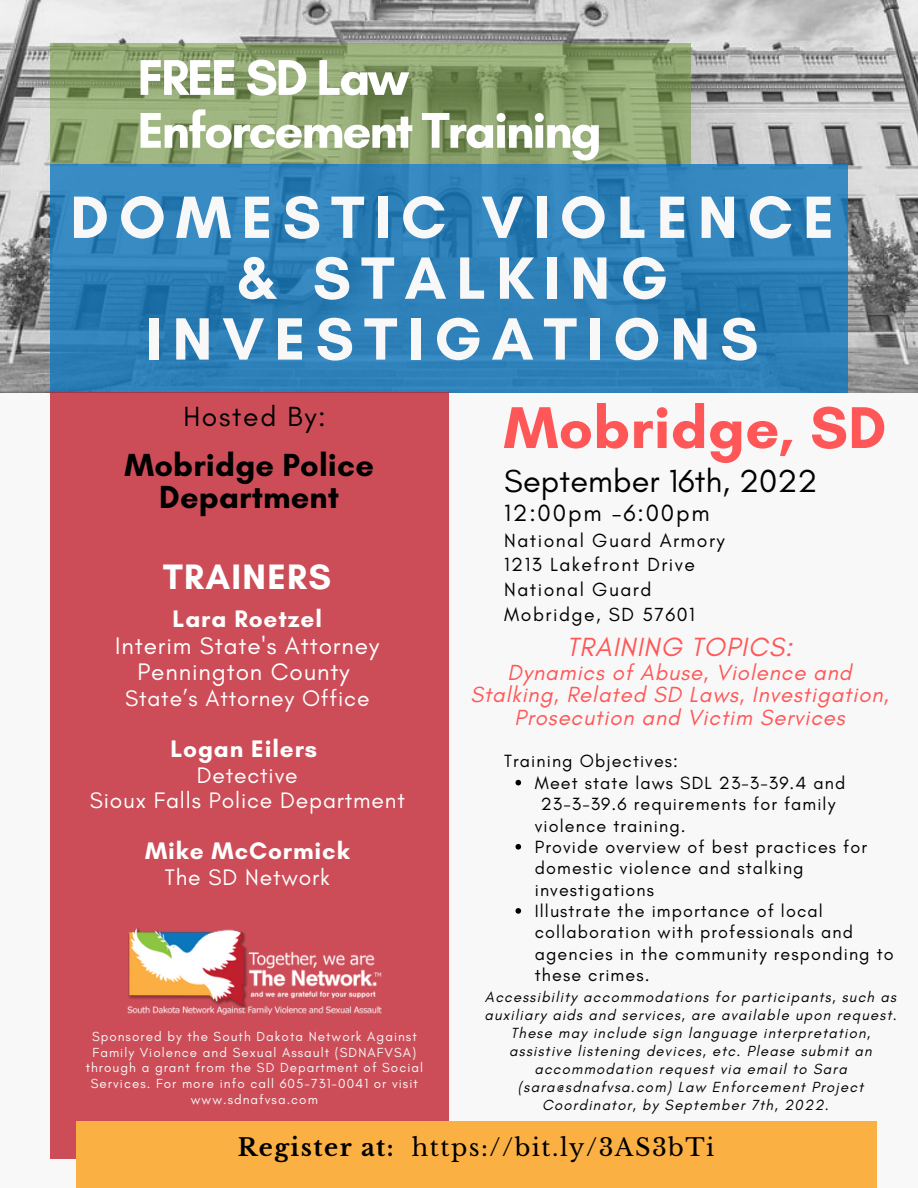
<style>
.page{position:relative;width:918px;height:1188px;background:#f8f8f8}
.page>*{position:absolute;margin:0;border:0;box-sizing:border-box;transform-origin:0 0}
.t1{font:700 60.75px/60.9px "Glacial Indifference";letter-spacing:.165em;color:#f8f8f8;text-align:center}
.t2{font:700 60px "Glacial Indifference";letter-spacing:.005em;color:#ff5757}
.t3{font:700 51.15px/52.8px "Glacial Indifference";letter-spacing:-.045em;color:#fff}
.t4{font:700 36px "Glacial Indifference";letter-spacing:.035em;color:#fff}
.t5{font:700 32.55px/33px "Glacial Indifference";letter-spacing:.005em;color:#000;text-align:center}
.t6{font:32.4px "Glacial Indifference";letter-spacing:.005em;color:#000}
.t7{font:28.2px "Glacial Indifference";letter-spacing:.06em;color:#000}
.t8{font:italic 26.85px "Glacial Indifference";letter-spacing:.035em;color:#ff5757}
.t9{font:24.45px/26.8px "Glacial Indifference";letter-spacing:.035em;color:#fff;text-align:center}
.t10{font:700 24.45px "Glacial Indifference";letter-spacing:.035em;color:#fff}
.t11{font:24px "Libre Baskerville";letter-spacing:.06em;color:#000}
.t12{font:23.85px "Glacial Indifference";letter-spacing:.075em;color:#000}
.t13{font:22.95px/25px "Glacial Indifference";letter-spacing:.035em;color:#fff;text-align:center}
.t14{font:italic 22.35px/22.5px "Glacial Indifference";letter-spacing:.035em;color:#ff5757;text-align:center}
.t15{font:19.35px/24.8px "Glacial Indifference";letter-spacing:.075em;color:#000}
.t16{font:18px "Glacial Indifference";letter-spacing:.06em;color:#000}
.t17{font:italic 15px "Glacial Indifference";letter-spacing:.075em;color:#000}
.t18{font:13.35px/15.6px "Glacial Indifference";letter-spacing:.075em;color:#f8f8f8;text-align:center}
.s1{font-weight:700}
</style>
<div class="page">
<img style="left:0;top:0;width:918px;height:392px">
<svg style="left:50px;top:44px;width:640px;height:120px;background:#8aa06c"></svg>
<svg style="left:50px;top:164px;width:798px;height:228px;background:#2d7fb7"></svg>
<div style="left:50px;top:392px;width:399px;height:766px;background:#cc4d58"></div>
<div style="left:76px;top:1121px;width:801px;height:67px;background:#fbb044"></div>
<img style="left:127px;top:928px;width:255px;height:86px">
<svg style="left:515px;top:780px;width:6px;height:5px"></svg>
<svg style="left:515px;top:844px;width:6px;height:6px"></svg>
<svg style="left:515px;top:908px;width:6px;height:6px"></svg>
<h3 class="t3" style="left:138px;top:51px;width:466px">FREE SD Law<br>Enforcement Training</h3>
<h1 class="t1" style="left:70px;top:186px;width:765px">DOMESTIC VIOLENCE &amp; STALKING<br>INVESTIGATIONS</h1>
<h3 class="t7" style="left:183px;top:399px;width:144px">Hosted By:</h3>
<h3 class="t5" style="left:125px;top:448px;width:251px">Mobridge Police<br>Department</h3>
<h3 class="t4" style="left:163px;top:555px;width:169px">TRAINERS</h3>
<h3 class="t10" style="left:173px;top:603px;width:151px">Lara Roetzel</h3>
<h3 class="t9" style="left:115px;top:632px;width:266px">Interim State's Attorney<br>Pennington County</h3>
<h3 class="t13" style="left:125px;top:685px;width:246px">State’s Attorney Office</h3>
<h3 class="t10" style="left:170px;top:734px;width:148px">Logan Eilers</h3>
<h3 class="t13" style="left:90px;top:762px;width:317px">Detective<br>Sioux Falls Police Department</h3>
<h3 class="t10" style="left:145px;top:836px;width:206px">Mike McCormick</h3>
<h3 class="t13" style="left:165px;top:864px;width:167px">The SD Network</h3>
<h2 class="t2" style="left:504px;top:391px;width:384px">Mobridge, SD</h2>
<h3 class="t6" style="left:504px;top:462px;width:315px">September 16th, 2022</h3>
<h3 class="t12" style="left:504px;top:498px;width:207px">12:00pm -6:00pm</h3>
<p class="t15" style="left:504px;top:527px;width:222px">National Guard Armory<br>1213 Lakefront Drive<br>National Guard<br>Mobridge, SD 57601</p>
<h3 class="t8" style="left:567px;top:631px;width:227px">TRAINING TOPICS:</h3>
<h3 class="t14" style="left:470px;top:661px;width:420px">Dynamics of Abuse, Violence and<br>Stalking, Related SD Laws, Investigation,<br>Prosecution and Victim Services</h3>
<p class="t16" style="left:504px;top:750px;width:175px">Training Objectives:</p>
<p class="t16" style="left:535px;top:772px;width:312px">Meet state laws SDL 23-3-39.4 and</p>
<p class="t16" style="left:541px;top:793px;width:296px">23-3-39.6 requirements for family</p>
<p class="t16" style="left:535px;top:814px;width:152px">violence training.</p>
<p class="t16" style="left:535px;top:836px;width:334px">Provide overview of best practices for</p>
<p class="t16" style="left:535px;top:857px;width:270px">domestic violence and stalking</p>
<p class="t16" style="left:535px;top:879px;width:121px">investigations</p>
<p class="t16" style="left:535px;top:900px;width:290px">Illustrate the importance of local</p>
<p class="t16" style="left:535px;top:921px;width:320px">collaboration with professionals and</p>
<p class="t16" style="left:535px;top:943px;width:360px">agencies in the community responding to</p>
<p class="t16" style="left:535px;top:964px;width:116px">these crimes.</p>
<p class="t17" style="left:485px;top:988px;width:413px">Accessibility accommodations for participants, such as</p>
<p class="t17" style="left:484px;top:1006px;width:414px">auxiliary aids and services, are available upon request.</p>
<p class="t17" style="left:511px;top:1024px;width:361px">These may include sign language interpretation,</p>
<p class="t17" style="left:509px;top:1042px;width:364px">assistive listening devices, etc. Please submit an</p>
<p class="t17" style="left:534px;top:1060px;width:314px">accommodation request via email to Sara</p>
<p class="t17" style="left:518px;top:1078px;width:347px">(sara@sdnafvsa.com) Law Enforcement Project</p>
<p class="t17" style="left:542px;top:1096px;width:288px">Coordinator, by September 7th, 2022.</p>
<p class="t18" style="left:86px;top:1029px;width:339px">Sponsored by the South Dakota Network Against Family Violence and Sexual Assault (SDNAFVSA) through a grant from the SD Department of Social Services. For more info call 605-731-0041 or visit www.sdnafvsa.com</p>
<h3 class="t11" style="left:238px;top:1132px;width:478px"><span class="s1">Register at:</span> https://bit.ly/3AS3bTi</h3>
</div>
